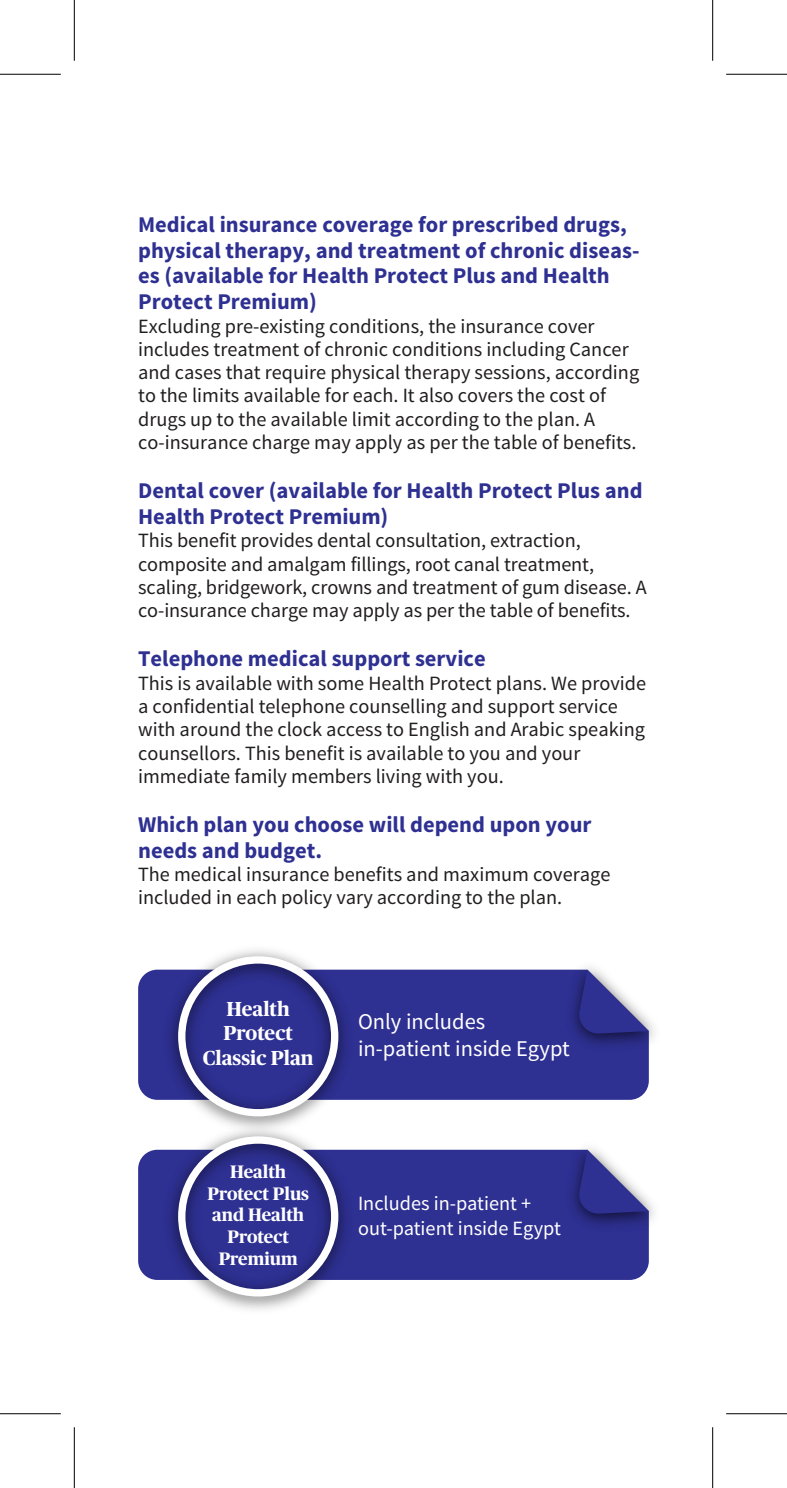
<style>
.page{position:relative;width:787px;height:1488px;background:#fff}
.page>*{position:absolute;margin:0;border:0;box-sizing:border-box;transform-origin:0 0}
.t1{font:700 22.5px/25.9px "Source Sans Pro";color:#2e3092}
.t2{font:22.5px/27px "Source Sans Pro";color:#fff}
.t3{font:20.25px/23.2px "Source Sans Pro";color:#211e1e}
.t4{font:20.25px/24.3px "Source Sans Pro";color:#fff}
.t5{font:700 20.25px/24.3px "Publico";color:#fff;text-align:center}
.t6{font:700 18px/21.6px "Publico";color:#fff;text-align:center}
</style>
<div class="page">
<div style="left:138px;top:970px;width:510px;height:130px;background:#2e3092"></div>
<img style="left:158px;top:950px;width:200px;height:170px">
<svg style="left:178px;top:956px;width:160px;height:160px"></svg>
<img style="left:560px;top:967px;width:94px;height:89px">
<svg style="left:577px;top:970px;width:71px;height:64px"></svg>
<div style="left:138px;top:1150px;width:510px;height:130px;background:#2e3092"></div>
<img style="left:158px;top:1120px;width:200px;height:190px">
<svg style="left:178px;top:1136px;width:160px;height:160px"></svg>
<img style="left:560px;top:1148px;width:94px;height:88px">
<svg style="left:577px;top:1150px;width:71px;height:64px"></svg>
<hr style="left:0;top:74px;width:61px;height:1px;background:#000">
<hr style="left:726px;top:74px;width:60px;height:1px;background:#000">
<hr style="left:0;top:1413px;width:61px;height:1px;background:#000">
<hr style="left:726px;top:1413px;width:60px;height:1px;background:#000">
<hr style="left:74px;top:0;width:1px;height:61px;background:#000">
<hr style="left:74px;top:1427px;width:1px;height:61px;background:#000">
<hr style="left:712px;top:0;width:1px;height:61px;background:#000">
<hr style="left:712px;top:1427px;width:1px;height:61px;background:#000">
<p class="t1" style="left:138px;top:212px;width:502px">Medical insurance coverage for prescribed drugs, physical therapy, and treatment of chronic diseas&shy;es (available for Health Protect Plus and Health Protect Premium)</p>
<p class="t3" style="left:138px;top:314px;width:502px">Excluding pre-existing conditions, the insurance cover includes treatment of chronic conditions including Cancer and cases that require physical therapy sessions, according to the limits available for each. It also covers the cost of drugs up to the available limit according to the plan. A co-insurance charge may apply as per the table of benefits.</p>
<p class="t1" style="left:138px;top:479px;width:506px">Dental cover (available for Health Protect Plus and<br>Health Protect Premium)</p>
<p class="t3" style="left:138px;top:529px;width:510px">This benefit provides dental consultation, extraction, composite and amalgam fillings, root canal treatment, scaling, bridgework, crowns and treatment of gum disease. A co-insurance charge may apply as per the table of benefits.</p>
<p class="t1" style="left:138px;top:647px;width:349px">Telephone medical support service</p>
<p class="t3" style="left:138px;top:672px;width:509px">This is available with some Health Protect plans. We provide a confidential telephone counselling and support service with around the clock access to English and Arabic speaking counsellors. This benefit is available to you and your immediate family members living with you.</p>
<p class="t1" style="left:138px;top:812px;width:454px">Which plan you choose will depend upon your needs and budget.</p>
<p class="t3" style="left:138px;top:863px;width:473px">The medical insurance benefits and maximum coverage included in each policy vary according to the plan.</p>
<p class="t5" style="left:203px;top:996px;width:112px">Health<br>Protect<br>Classic Plan</p>
<p class="t6" style="left:207px;top:1160px;width:103px">Health<br>Protect Plus and Health<br>Protect<br>Premium</p>
<p class="t2" style="left:358px;top:1009px;width:213px">Only includes in-patient inside Egypt</p>
<p class="t4" style="left:358px;top:1192px;width:204px">Includes in-patient + out-patient inside Egypt</p>
</div>
